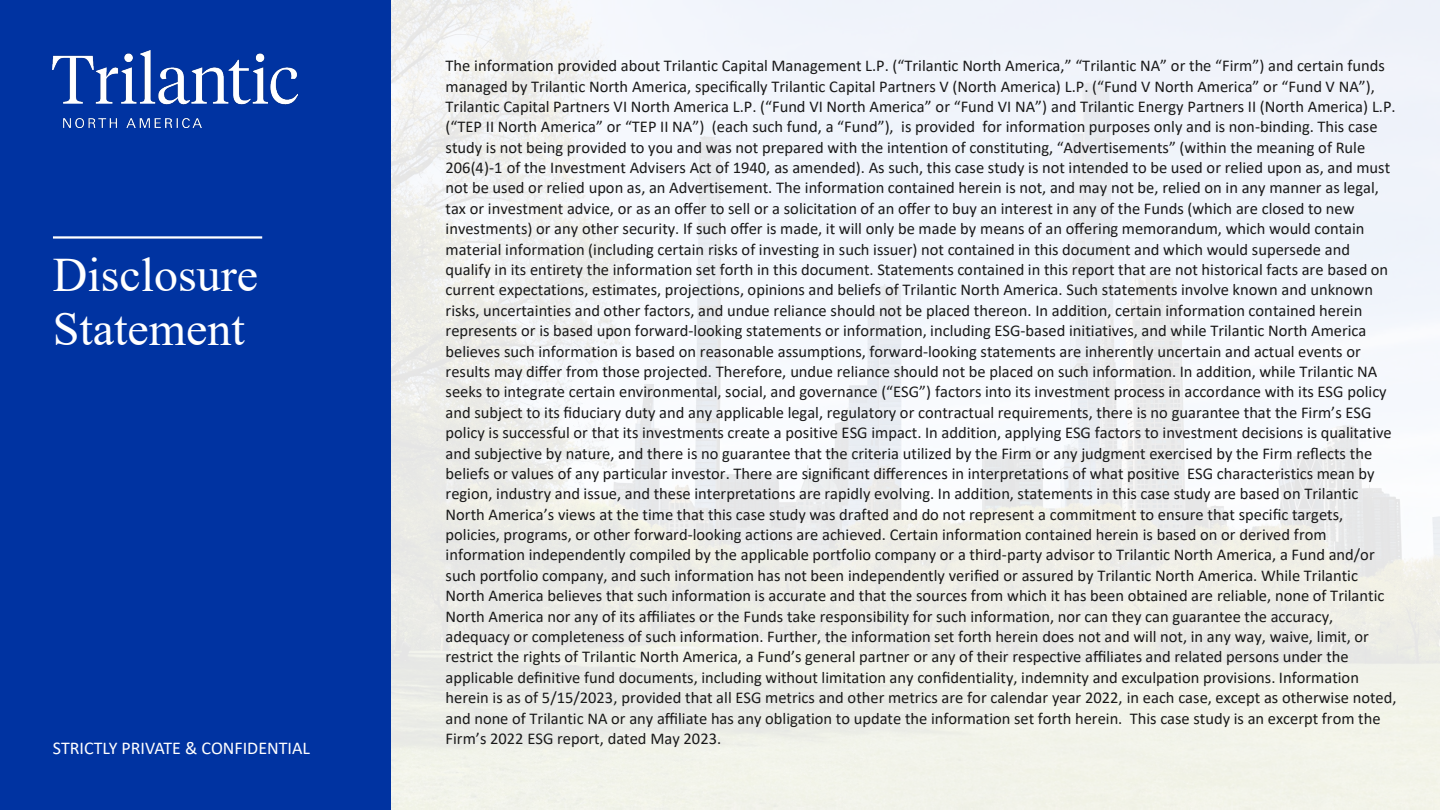
<style>
.page{position:relative;width:1440px;height:810px;background:#0033a1}
.page>*{position:absolute;margin:0;border:0;box-sizing:border-box;transform-origin:0 0}
.t1{font:48px/54.8px "Times New Roman";color:#fff}
.t2{font:18px "Calibri";color:#fff}
.t3{font:16.5px/20.4px "Calibri";color:#191919}
</style>
<div class="page">
<div style="left:391px;top:0;width:1049px;height:810px;background:#fff;opacity:.9"></div>
<img style="left:53px;top:50px;width:244px;height:78px">
<hr style="left:53px;top:236px;width:209px;height:3px;background:#fff">
<p class="t1" style="left:53px;top:246px;width:207px">Disclosure<br>Statement</p>
<p class="t2" style="left:53px;top:736px;width:259px">STRICTLY PRIVATE &amp; CONFIDENTIAL</p>
<p class="t3" style="left:446px;top:55px;width:952px">The information provided about Trilantic Capital Management L.P. (“Trilantic North America,” “Trilantic NA” or the “Firm”) and certain funds managed by Trilantic North America, specifically Trilantic Capital Partners V (North America) L.P. (“Fund V North America” or “Fund V NA”), Trilantic Capital Partners VI North America L.P. (“Fund VI North America” or “Fund VI NA”) and Trilantic Energy Partners II (North America) L.P. (“TEP II North America” or “TEP II NA”) (each such fund, a “Fund”), is provided for information purposes only and is non-binding. This case study is not being provided to you and was not prepared with the intention of constituting, “Advertisements” (within the meaning of Rule 206(4)-1 of the Investment Advisers Act of 1940, as amended). As such, this case study is not intended to be used or relied upon as, and must not be used or relied upon as, an Advertisement. The information contained herein is not, and may not be, relied on in any manner as legal, tax or investment advice, or as an offer to sell or a solicitation of an offer to buy an interest in any of the Funds (which are closed to new investments) or any other security. If such offer is made, it will only be made by means of an offering memorandum, which would contain material information (including certain risks of investing in such issuer) not contained in this document and which would supersede and qualify in its entirety the information set forth in this document. Statements contained in this report that are not historical facts are based on current expectations, estimates, projections, opinions and beliefs of Trilantic North America. Such statements involve known and unknown risks, uncertainties and other factors, and undue reliance should not be placed thereon. In addition, certain information contained herein represents or is based upon forward-looking statements or information, including ESG-based initiatives, and while Trilantic North America believes such information is based on reasonable assumptions, forward-looking statements are inherently uncertain and actual events or results may differ from those projected. Therefore, undue reliance should not be placed on such information. In addition, while Trilantic NA seeks to integrate certain environmental, social, and governance (“ESG”) factors into its investment process in accordance with its ESG policy and subject to its fiduciary duty and any applicable legal, regulatory or contractual requirements, there is no guarantee that the Firm’s ESG policy is successful or that its investments create a positive ESG impact. In addition, applying ESG factors to investment decisions is qualitative and subjective by nature, and there is no guarantee that the criteria utilized by the Firm or any judgment exercised by the Firm reflects the beliefs or values of any particular investor. There are significant differences in interpretations of what positive ESG characteristics mean by region, industry and issue, and these interpretations are rapidly evolving. In addition, statements in this case study are based on Trilantic North America’s views at the time that this case study was drafted and do not represent a commitment to ensure that specific targets, policies, programs, or other forward-looking actions are achieved. Certain information contained herein is based on or derived from information independently compiled by the applicable portfolio company or a third-party advisor to Trilantic North America, a Fund and/or such portfolio company, and such information has not been independently verified or assured by Trilantic North America. While Trilantic North America believes that such information is accurate and that the sources from which it has been obtained are reliable, none of Trilantic North America nor any of its affiliates or the Funds take responsibility for such information, nor can they can guarantee the accuracy, adequacy or completeness of such information. Further, the information set forth herein does not and will not, in any way, waive, limit, or restrict the rights of Trilantic North America, a Fund’s general partner or any of their respective affiliates and related persons under the applicable definitive fund documents, including without limitation any confidentiality, indemnity and exculpation provisions. Information herein is as of 5/15/2023, provided that all ESG metrics and other metrics are for calendar year 2022, in each case, except as otherwise noted, and none of Trilantic NA or any affiliate has any obligation to update the information set forth herein. This case study is an excerpt from the Firm’s 2022 ESG report, dated May 2023.</p>
</div>
